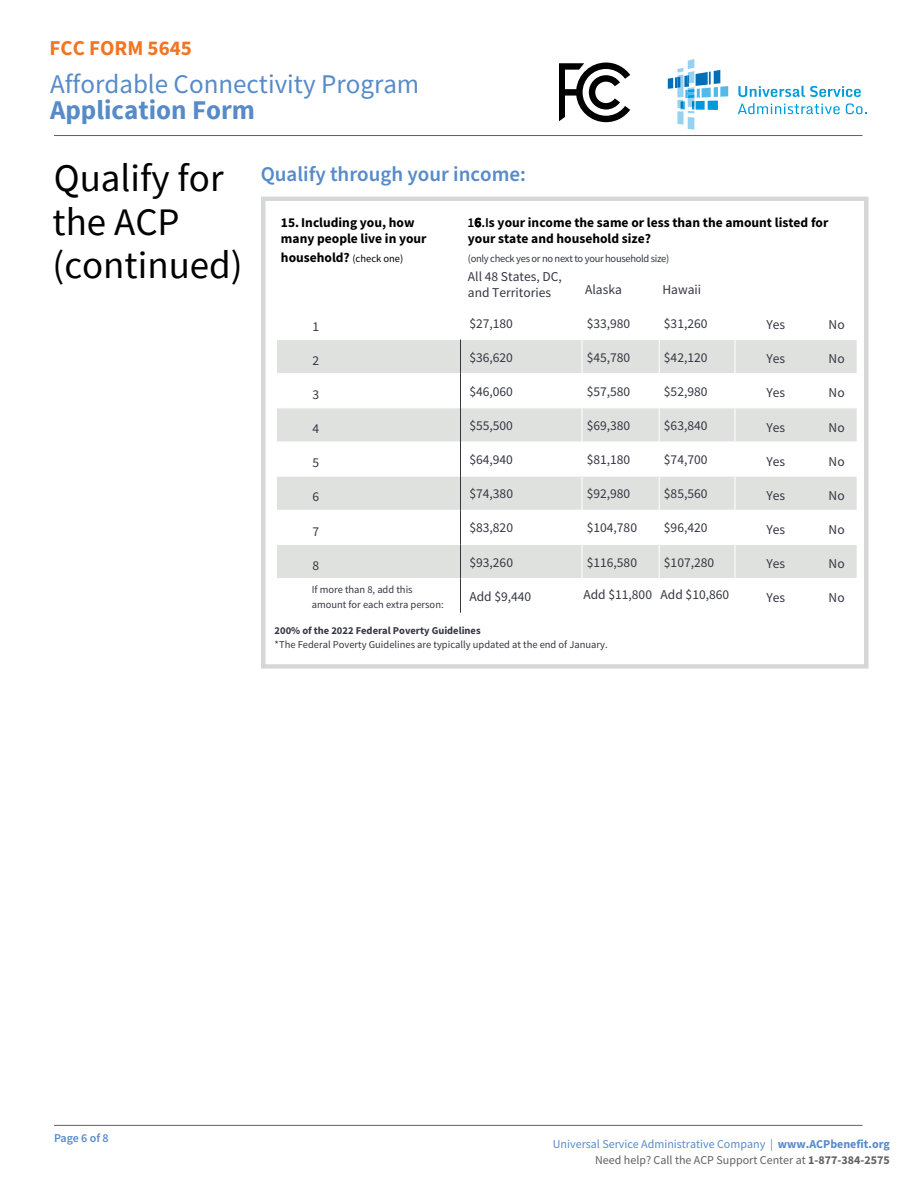
<style>
.page{position:relative;width:918px;height:1188px;background:#fff}
.page>*{position:absolute;margin:0;border:0;box-sizing:border-box;transform-origin:0 0}
.t1{font:39px "Source Sans Pro";color:#000}
.t2{font:27px "Source Sans Pro";color:#578bc8}
.t3{font:700 27px "Source Sans Pro";color:#578bc8}
.t4{font:600 21px "Source Sans Pro";color:#578bc9}
.t5{font:700 21px "Source Sans Pro";color:#f47521}
.t6{font:13.5px/16.2px "Source Sans Pro";color:#343741}
.t7{font:700 13.5px/16px "Source Sans Pro";color:#000}
.t8{font:12px/16.4px "Source Sans Pro";color:#578bc9;text-align:right}
.t9{font:600 12px "Source Sans Pro";letter-spacing:-.01em;color:#578bc9}
.t10{font:10.5px/15px "Source Sans Pro";color:#343741}
.t11{font:10.5px "Source Sans Pro";letter-spacing:-.03em;color:#343741}
.t12{font:700 10.5px "Source Sans Pro";color:#343741}
.s1{font-weight:400;font-size:39px;color:#000}
.s2{font-style:inherit}
.s3{font-weight:600}
.s4{font-weight:400;font-size:10.5px}
.s5{font-weight:700}
.s6{color:#616162}
.s7{font-weight:700;color:#616162}
</style>
<div class="page">
<div style="left:261px;top:197px;width:607px;height:472px;border:4px solid #d5d7d9"></div>
<hr style="left:54px;top:1125px;width:808px;height:1px;background:#616162">
<svg style="left:277px;top:340px;width:580px;height:238px;fill:#dfe1df"></svg>
<hr style="left:582px;top:340px;width:1px;height:33px;background:#fff">
<hr style="left:659px;top:340px;width:1px;height:33px;background:#fff">
<hr style="left:735px;top:340px;width:1px;height:33px;background:#fff">
<hr style="left:276px;top:373px;width:184px;height:1px;background:#fff">
<hr style="left:461px;top:373px;width:121px;height:1px;background:#fff">
<hr style="left:582px;top:373px;width:77px;height:1px;background:#fff">
<hr style="left:582px;top:374px;width:1px;height:33px;background:#fff">
<hr style="left:659px;top:373px;width:76px;height:1px;background:#fff">
<hr style="left:659px;top:374px;width:1px;height:33px;background:#fff">
<hr style="left:735px;top:373px;width:122px;height:1px;background:#fff">
<hr style="left:735px;top:374px;width:1px;height:33px;background:#fff">
<hr style="left:276px;top:407px;width:184px;height:1px;background:#fff">
<hr style="left:461px;top:407px;width:121px;height:1px;background:#fff">
<hr style="left:582px;top:407px;width:77px;height:1px;background:#fff">
<hr style="left:582px;top:408px;width:1px;height:34px;background:#fff">
<hr style="left:659px;top:407px;width:76px;height:1px;background:#fff">
<hr style="left:659px;top:408px;width:1px;height:34px;background:#fff">
<hr style="left:735px;top:407px;width:122px;height:1px;background:#fff">
<hr style="left:735px;top:408px;width:1px;height:34px;background:#fff">
<hr style="left:276px;top:442px;width:184px;height:1px;background:#fff">
<hr style="left:461px;top:442px;width:121px;height:1px;background:#fff">
<hr style="left:582px;top:442px;width:77px;height:1px;background:#fff">
<hr style="left:582px;top:442px;width:1px;height:34px;background:#fff">
<hr style="left:659px;top:442px;width:76px;height:1px;background:#fff">
<hr style="left:659px;top:442px;width:1px;height:34px;background:#fff">
<hr style="left:735px;top:442px;width:122px;height:1px;background:#fff">
<hr style="left:735px;top:442px;width:1px;height:34px;background:#fff">
<hr style="left:276px;top:476px;width:184px;height:1px;background:#fff">
<hr style="left:461px;top:476px;width:121px;height:1px;background:#fff">
<hr style="left:582px;top:476px;width:77px;height:1px;background:#fff">
<hr style="left:582px;top:477px;width:1px;height:33px;background:#fff">
<hr style="left:659px;top:476px;width:76px;height:1px;background:#fff">
<hr style="left:659px;top:477px;width:1px;height:33px;background:#fff">
<hr style="left:735px;top:476px;width:122px;height:1px;background:#fff">
<hr style="left:735px;top:477px;width:1px;height:33px;background:#fff">
<hr style="left:276px;top:510px;width:184px;height:1px;background:#fff">
<hr style="left:461px;top:510px;width:121px;height:1px;background:#fff">
<hr style="left:582px;top:510px;width:77px;height:1px;background:#fff">
<hr style="left:582px;top:511px;width:1px;height:33px;background:#fff">
<hr style="left:659px;top:510px;width:76px;height:1px;background:#fff">
<hr style="left:659px;top:511px;width:1px;height:33px;background:#fff">
<hr style="left:735px;top:510px;width:122px;height:1px;background:#fff">
<hr style="left:735px;top:511px;width:1px;height:33px;background:#fff">
<hr style="left:276px;top:544px;width:184px;height:1px;background:#fff">
<hr style="left:461px;top:544px;width:121px;height:1px;background:#fff">
<hr style="left:582px;top:544px;width:77px;height:1px;background:#fff">
<hr style="left:582px;top:545px;width:1px;height:33px;background:#fff">
<hr style="left:659px;top:544px;width:76px;height:1px;background:#fff">
<hr style="left:659px;top:545px;width:1px;height:33px;background:#fff">
<hr style="left:735px;top:544px;width:122px;height:1px;background:#fff">
<hr style="left:735px;top:545px;width:1px;height:33px;background:#fff">
<hr style="left:460px;top:340px;width:1px;height:34px;background:#343741">
<hr style="left:460px;top:374px;width:1px;height:34px;background:#343741">
<hr style="left:460px;top:408px;width:1px;height:34px;background:#343741">
<hr style="left:460px;top:442px;width:1px;height:34px;background:#343741">
<hr style="left:460px;top:476px;width:1px;height:34px;background:#343741">
<hr style="left:460px;top:510px;width:1px;height:34px;background:#343741">
<hr style="left:460px;top:544px;width:1px;height:35px;background:#343741">
<hr style="left:460px;top:579px;width:1px;height:34px;background:#343741">
<svg style="left:559px;top:63px;width:71px;height:59px"></svg>
<svg style="left:738px;top:86px;width:123px;height:11px"></svg>
<svg style="left:738px;top:103px;width:102px;height:11px"></svg>
<svg style="left:846px;top:103px;width:21px;height:11px"></svg>
<svg style="left:668px;top:59px;width:60px;height:71px"></svg>
<hr style="left:54px;top:135px;width:808px;height:1px;background:#616162">
<h3 class="t5" style="left:49px;top:34px;width:144px">FCC FORM 5645</h3>
<h2 class="t2" style="left:50px;top:67px;width:371px">Affordable Connectivity Program</h2>
<h2 class="t3" style="left:50px;top:92px;width:207px">Application Form</h2>
<h3 class="t4" style="left:54px;top:160px;width:474px"><span class="s1">Qualify for</span> Qualify through your income:</h3>
<h1 class="t1" style="left:53px;top:198px;width:129px">the <span class="s2">ACP</span></h1>
<p class="t7" style="left:281px;top:215px;width:135px">15. Including you, how</p>
<h1 class="t1" style="left:53px;top:241px;width:192px">(continued)</h1>
<p class="t7" style="left:467px;top:215px;width:363px"><span class="s3">16.I</span>s your income the same or less than the amount listed for your state and household size?</p>
<p class="t11" style="left:468px;top:252px;width:203px">(only check yes or no next to your household size)</p>
<p class="t6" style="left:468px;top:268px;width:95px">All 48 States, DC, and Territories</p>
<p class="t7" style="left:281px;top:229px;width:147px;line-height:18.3px">many people live in your household? <span class="s4">(check one)</span></p>
<p class="t6" style="left:585px;top:281px;width:38px">Alaska</p>
<p class="t6" style="left:662px;top:281px;width:40px">Hawaii</p>
<p class="t6" style="left:312px;top:318px;width:8px">1</p>
<p class="t6" style="left:469px;top:315px;width:45px">$27,180</p>
<p class="t6" style="left:587px;top:315px;width:45px">$33,980</p>
<p class="t6" style="left:664px;top:315px;width:45px">$31,260</p>
<p class="t6" style="left:766px;top:317px;width:20px">Yes</p>
<p class="t6" style="left:829px;top:317px;width:18px">No</p>
<p class="t6" style="left:312px;top:352px;width:8px">2</p>
<p class="t6" style="left:469px;top:349px;width:45px">$36,620</p>
<p class="t6" style="left:587px;top:349px;width:45px">$45,780</p>
<p class="t6" style="left:664px;top:349px;width:45px">$42,120</p>
<p class="t6" style="left:766px;top:351px;width:20px">Yes</p>
<p class="t6" style="left:829px;top:351px;width:18px">No</p>
<p class="t6" style="left:313px;top:386px;width:8px">3</p>
<p class="t6" style="left:469px;top:383px;width:45px">$46,060</p>
<p class="t6" style="left:587px;top:383px;width:45px">$57,580</p>
<p class="t6" style="left:664px;top:383px;width:45px">$52,980</p>
<p class="t6" style="left:767px;top:385px;width:20px">Yes</p>
<p class="t6" style="left:829px;top:385px;width:18px">No</p>
<p class="t6" style="left:313px;top:420px;width:8px">4</p>
<p class="t6" style="left:469px;top:417px;width:45px">$55,500</p>
<p class="t6" style="left:587px;top:417px;width:45px">$69,380</p>
<p class="t6" style="left:664px;top:417px;width:45px">$63,840</p>
<p class="t6" style="left:767px;top:419px;width:20px">Yes</p>
<p class="t6" style="left:829px;top:419px;width:18px">No</p>
<p class="t6" style="left:313px;top:455px;width:8px">5</p>
<p class="t6" style="left:469px;top:451px;width:45px">$64,940</p>
<p class="t6" style="left:587px;top:451px;width:45px">$81,180</p>
<p class="t6" style="left:664px;top:451px;width:45px">$74,700</p>
<p class="t6" style="left:767px;top:453px;width:20px">Yes</p>
<p class="t6" style="left:829px;top:453px;width:18px">No</p>
<p class="t6" style="left:313px;top:489px;width:8px">6</p>
<p class="t6" style="left:469px;top:486px;width:45px">$74,380</p>
<p class="t6" style="left:587px;top:486px;width:45px">$92,980</p>
<p class="t6" style="left:664px;top:486px;width:45px">$85,560</p>
<p class="t6" style="left:767px;top:487px;width:20px">Yes</p>
<p class="t6" style="left:829px;top:487px;width:18px">No</p>
<p class="t6" style="left:313px;top:523px;width:8px">7</p>
<p class="t6" style="left:469px;top:520px;width:45px">$83,820</p>
<p class="t6" style="left:587px;top:520px;width:52px">$104,780</p>
<p class="t6" style="left:664px;top:520px;width:45px">$96,420</p>
<p class="t6" style="left:767px;top:521px;width:20px">Yes</p>
<p class="t6" style="left:829px;top:521px;width:18px">No</p>
<p class="t6" style="left:313px;top:557px;width:8px">8</p>
<p class="t6" style="left:469px;top:554px;width:45px">$93,260</p>
<p class="t6" style="left:587px;top:554px;width:52px">$116,580</p>
<p class="t6" style="left:664px;top:554px;width:52px">$107,280</p>
<p class="t6" style="left:767px;top:556px;width:20px">Yes</p>
<p class="t6" style="left:829px;top:556px;width:18px">No</p>
<p class="t10" style="left:312px;top:582px;width:133px">If more than 8, add this amount for each extra person:</p>
<p class="t6" style="left:469px;top:588px;width:63px">Add $9,440</p>
<p class="t6" style="left:583px;top:586px;width:147px">Add $11,800 Add $10,860</p>
<p class="t6" style="left:766px;top:590px;width:20px">Yes</p>
<p class="t6" style="left:829px;top:590px;width:18px">No</p>
<p class="t12" style="left:275px;top:623px;width:208px">200% of the 2022 Federal Poverty Guidelines</p>
<p class="t10" style="left:275px;top:637px;width:335px">*The Federal Poverty Guidelines are typically updated at the end of January.</p>
<p class="t9" style="left:54px;top:1130px;width:56px">Page 6 of 8</p>
<p class="t8" style="left:553px;top:1135px;width:339px">Universal Service Administrative Company | <span class="s5">www.ACPbenefit.org<br></span><span class="s6">Need help? Call the ACP Support Center at</span> <span class="s7">1-877-384-2575</span></p>
</div>
